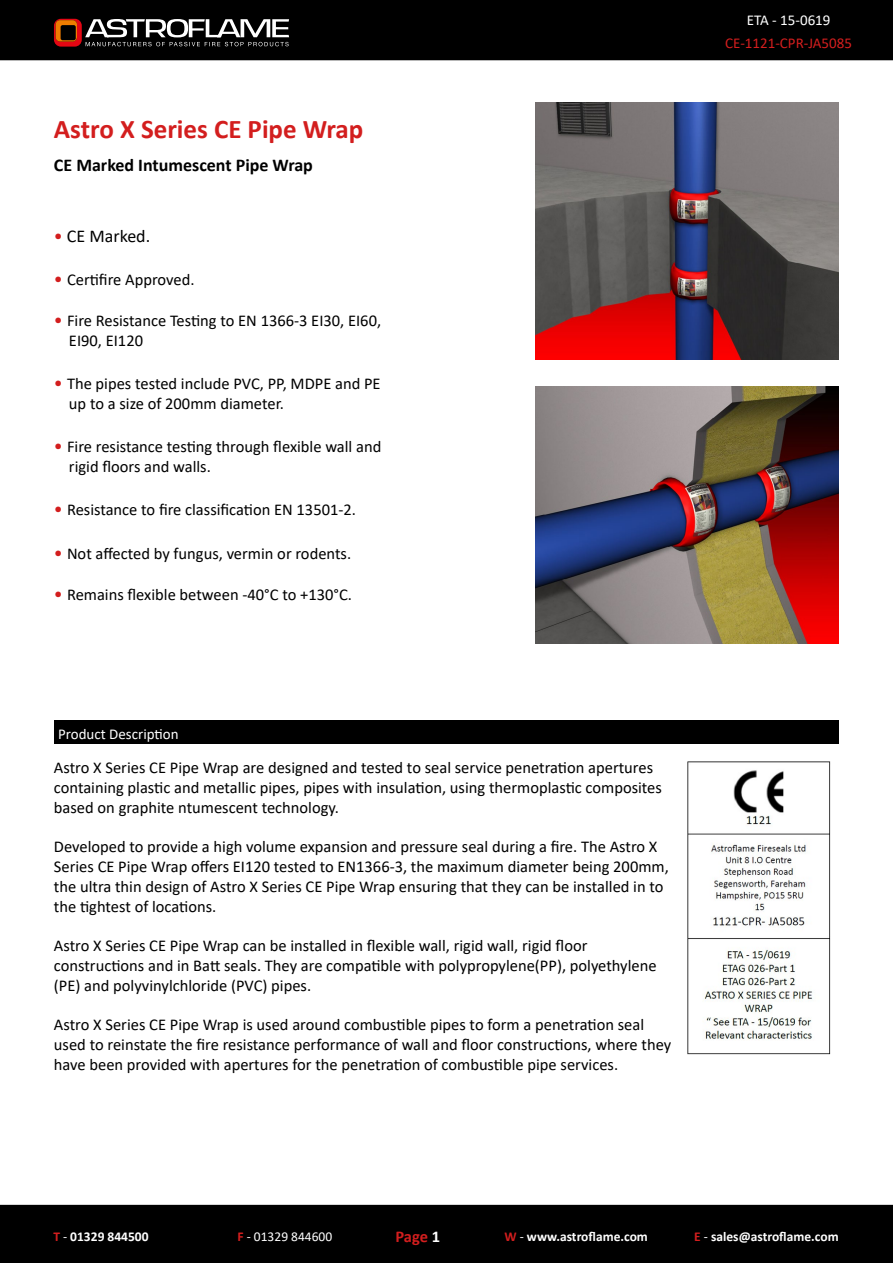
<style>
.page{position:relative;width:893px;height:1263px;background:#fff}
.page>*{position:absolute;margin:0;border:0;box-sizing:border-box;transform-origin:0 0}
.t1{font:700 27px "Calibri";color:#d31e1e}
.t2{font:700 18px "Calibri";color:#000}
.t3{font:18px "Calibri";color:#000}
.t4{font:16.5px/19.8px "Calibri";color:#000}
.t5{font:700 16.5px "Calibri";color:#d31e1e}
.t6{font:15px "Calibri";color:#fff}
.t7{font:15px "Calibri";color:#d31e1e}
.t8{font:700 13.5px "Calibri";color:#fff}
.t9{font:13.5px "Calibri";color:#fff}
.s1{color:#d31e1e}
.s2{font-size:18px;color:#d31e1e}
.s3{font-weight:400}
.s4{font-weight:700;color:#d31e1e}
.s5{color:#fff}
</style>
<div class="page">
<div style="left:0;top:0;width:893px;height:60px;background:#000"></div>
<div style="left:0;top:1205px;width:893px;height:58px;background:#000"></div>
<svg style="left:54px;top:19px;width:235px;height:28px"></svg>
<img style="left:535px;top:103px;width:304px;height:256px">
<img style="left:535px;top:387px;width:304px;height:256px">
<div style="left:54px;top:721px;width:785px;height:23px;background:#000"></div>
<img style="left:687px;top:761px;width:143px;height:293px">
<h1 class="t1" style="left:54px;top:110px;width:311px">Astro X Series CE Pipe Wrap</h1>
<p class="t2" style="left:54px;top:152px;width:260px">CE Marked Intumescent Pipe Wrap</p>
<p class="t3" style="left:54px;top:223px;width:98px"><span class="s1">•</span> CE Marked.</p>
<p class="t4" style="left:54px;top:269px;width:142px"><span class="s2">•</span> Certifire Approved.</p>
<p class="t4" style="left:69px;top:310px;width:314px;text-indent:-15px"><span class="s2">•</span> Fire Resistance Testing to EN 1366-3 EI30, EI60,<br>EI90, EI120</p>
<p class="t4" style="left:69px;top:373px;width:313px;text-indent:-15px"><span class="s2">•</span> The pipes tested include PVC, PP, MDPE and PE up to a size of 200mm diameter.</p>
<p class="t4" style="left:69px;top:436px;width:314px;text-indent:-15px"><span class="s2">•</span> Fire resistance testing through flexible wall and rigid floors and walls.</p>
<p class="t4" style="left:54px;top:499px;width:304px"><span class="s2">•</span> Resistance to fire classification EN 13501-2.</p>
<p class="t4" style="left:54px;top:543px;width:299px"><span class="s2">•</span> Not affected by fungus, vermin or rodents.</p>
<p class="t4" style="left:54px;top:584px;width:299px"><span class="s2">•</span> Remains flexible between -40°C to +130°C.</p>
<p class="t6" style="left:58px;top:724px;width:122px">Product Description</p>
<p class="t4" style="left:54px;top:757px;width:609px">Astro X Series CE Pipe Wrap are designed and tested to seal service penetration apertures containing plastic and metallic pipes, pipes with insulation, using thermoplastic composites based on graphite ntumescent technology.</p>
<p class="t4" style="left:54px;top:836px;width:616px">Developed to provide a high volume expansion and pressure seal during a fire. The Astro X Series CE Pipe Wrap offers EI120 tested to EN1366-3, the maximum diameter being 200mm, the ultra thin design of Astro X Series CE Pipe Wrap ensuring that they can be installed in to the tightest of locations.</p>
<p class="t4" style="left:54px;top:935px;width:604px">Astro X Series CE Pipe Wrap can be installed in flexible wall, rigid wall, rigid floor constructions and in Batt seals. They are compatible with polypropylene(PP), polyethylene (PE) and polyvinylchloride (PVC) pipes.</p>
<p class="t4" style="left:54px;top:1015px;width:619px">Astro X Series CE Pipe Wrap is used around combustible pipes to form a penetration seal used to reinstate the fire resistance performance of wall and floor constructions, where they have been provided with apertures for the penetration of combustible pipe services.</p>
<p class="t6" style="left:747px;top:10px;width:85px">ETA - 15-0619</p>
<p class="t7" style="left:725px;top:33px;width:128px">CE-1121-CPR-JA5085</p>
<p class="t8" style="left:53px;top:1227px;width:97px"><span class="s1">T</span> <span class="s3">-</span> 01329 844500</p>
<p class="t9" style="left:238px;top:1227px;width:96px"><span class="s4">F</span> - 01329 844600</p>
<p class="t5" style="left:395px;top:1225px;width:46px">Page <span class="s5">1</span></p>
<p class="t8" style="left:504px;top:1227px;width:145px"><span class="s1">W</span> <span class="s3">-</span> www.astroflame.com</p>
<p class="t8" style="left:694px;top:1227px;width:146px"><span class="s1">E</span> <span class="s3">-</span> sales@astroflame.com</p>
</div>
